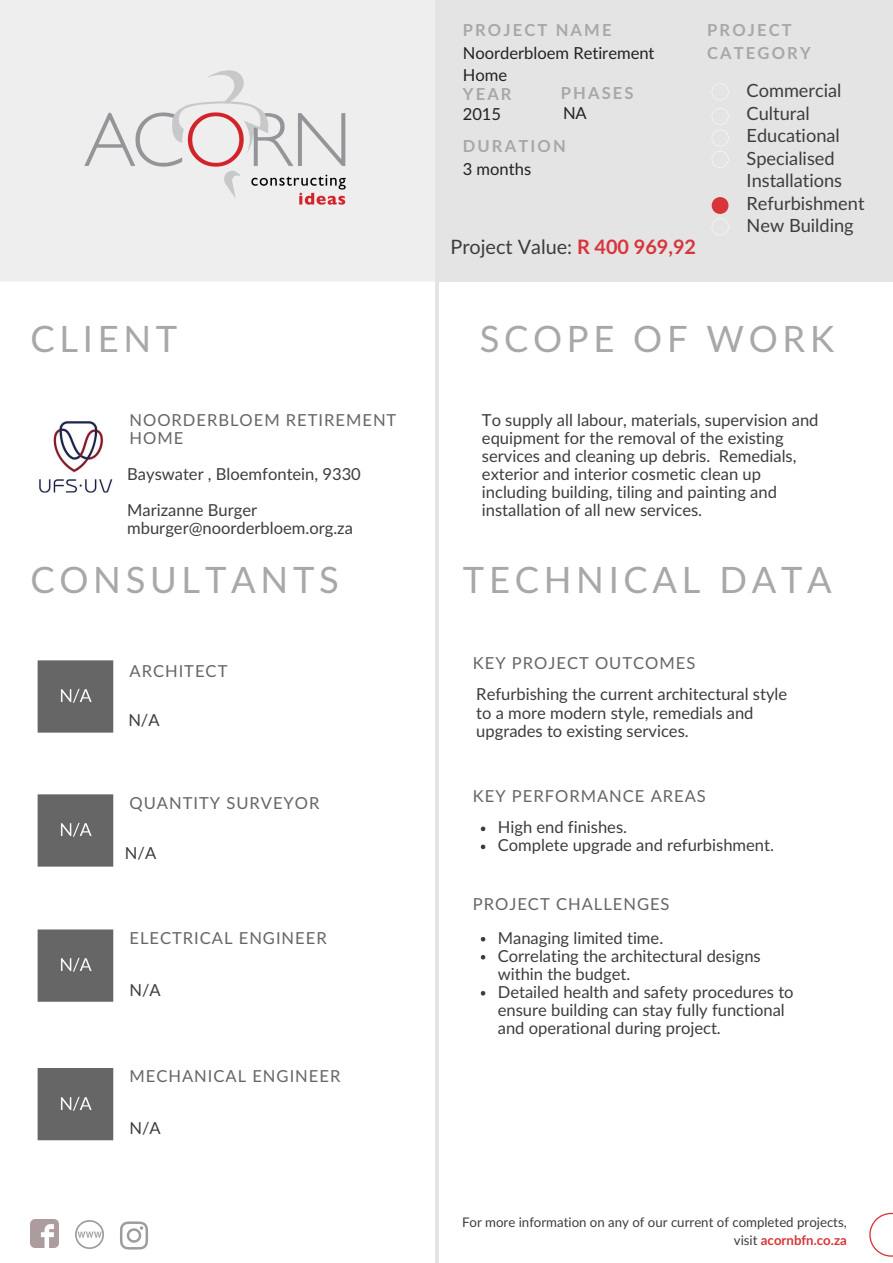
<style>
.page{position:relative;width:893px;height:1263px;background:#fff}
.page>*{position:absolute;margin:0;border:0;box-sizing:border-box;transform-origin:0 0}
.t1{font:36.3px "Lato Latin";letter-spacing:.13em;color:#a8a8a8}
.t2{font:19.8px "Lato Latin";color:#3c3d3c}
.t3{font:18.15px/22.5px "Lato Latin";color:#3c3d3c}
.t4{font:16.5px/18px "Lato Latin";color:#3c3d3c}
.t5{font:16.5px/18px "Lato Latin";letter-spacing:.06em;color:#666}
.t6{font:700 16.5px/22.5px "Lato";letter-spacing:.13em;color:#a8a8a8}
.t7{font:16.5px/22.5px "Lato Latin";color:#222}
.t8{font:13.2px "Lato Latin";color:#3c3d3c}
.t9{font:700 13.2px "Lato";color:#d8353a}
.s1{font-family:"Lato";font-weight:700;color:#d8353a}
.s2{font-family:"Lato Latin";font-weight:400;color:#3c3d3c}
</style>
<div class="page">
<div style="left:0;top:0;width:435px;height:281px;background:#eee"></div>
<div style="left:438px;top:0;width:455px;height:281px;background:#e4e4e4"></div>
<svg style="left:481px;top:827px;width:4px;height:4px"></svg>
<svg style="left:481px;top:845px;width:4px;height:4px"></svg>
<svg style="left:481px;top:937px;width:4px;height:4px"></svg>
<svg style="left:481px;top:955px;width:4px;height:4px"></svg>
<svg style="left:481px;top:991px;width:4px;height:4px"></svg>
<img style="left:75px;top:1221px;width:29px;height:28px">
<img style="left:120px;top:1221px;width:28px;height:29px">
<img style="left:30px;top:1219px;width:29px;height:29px">
<img style="left:80px;top:66px;width:270px;height:142px">
<hr style="left:435px;top:0;width:4px;height:1263px;background:#e4e4e4">
<svg style="left:869px;top:1213px;width:24px;height:44px"></svg>
<svg style="left:37px;top:794px;width:77px;height:73px;background:#6d6d6d"></svg>
<svg style="left:37px;top:929px;width:77px;height:73px;background:#6d6d6d"></svg>
<svg style="left:37px;top:1068px;width:77px;height:73px;background:#6d6d6d"></svg>
<svg style="left:712px;top:83px;width:16px;height:17px"></svg>
<svg style="left:712px;top:108px;width:16px;height:60px"></svg>
<svg style="left:712px;top:197px;width:16px;height:38px"></svg>
<svg style="left:39px;top:421px;width:74px;height:72px"></svg>
<svg style="left:37px;top:660px;width:77px;height:73px;background:#6d6d6d"></svg>
<p class="t6" style="left:463px;top:18px;width:150px">PROJECT NAME</p>
<p class="t7" style="left:463px;top:41px;width:193px">Noorderbloem Retirement<br>Home</p>
<p class="t7" style="left:463px;top:103px;width:40px">2015</p>
<p class="t7" style="left:563px;top:102px;width:25px">NA</p>
<p class="t6" style="left:561px;top:82px;width:74px">PHASES</p>
<p class="t6" style="left:463px;top:83px;width:50px">YEAR</p>
<p class="t6" style="left:463px;top:135px;width:104px">DURATION</p>
<p class="t7" style="left:463px;top:157px;width:70px">3 months</p>
<p class="t2" style="left:450px;top:235px;width:247px">Project Value: <span class="s1">R 400 969,92</span></p>
<p class="t6" style="left:707px;top:18px;width:105px">PROJECT<br>CATEGORY</p>
<p class="t3" style="left:747px;top:79px;width:119px">Commercial<br>Cultural<br>Educational<br>Specialised<br>Installations<br>Refurbishment<br>New Building</p>
<h1 class="t1" style="left:30px;top:317px;width:148px">CLIENT</h1>
<h1 class="t1" style="left:480px;top:317px;width:356px">SCOPE OF WORK</h1>
<p class="t5" style="left:129px;top:411px;width:268px">NOORDERBLOEM RETIREMENT<br>HOME</p>
<p class="t4" style="left:127px;top:455px;width:235px;line-height:36px">Bayswater , Bloemfontein, 9330<br>Marizanne Burger</p>
<p class="t4" style="left:127px;top:518px;width:227px">mburger@noorderbloem.org.za</p>
<h1 class="t1" style="left:30px;top:558px;width:310px">CONSULTANTS</h1>
<p class="t5" style="left:129px;top:661px;width:99px">ARCHITECT</p>
<p class="t4" style="left:128px;top:711px;width:33px">N/A</p>
<p class="t5" style="left:129px;top:793px;width:191px">QUANTITY SURVEYOR</p>
<p class="t4" style="left:125px;top:844px;width:33px">N/A</p>
<p class="t5" style="left:129px;top:928px;width:199px">ELECTRICAL ENGINEER</p>
<p class="t4" style="left:129px;top:980px;width:33px">N/A</p>
<p class="t5" style="left:129px;top:1067px;width:212px">MECHANICAL ENGINEER</p>
<p class="t4" style="left:129px;top:1119px;width:33px">N/A</p>
<p class="t4" style="left:482px;top:410px;width:338px">To supply all labour, materials, supervision and equipment for the removal of the existing services and cleaning up debris. Remedials, exterior and interior cosmetic clean up including building, tiling and painting and installation of all new services.</p>
<h1 class="t1" style="left:463px;top:558px;width:371px">TECHNICAL DATA</h1>
<p class="t5" style="left:473px;top:653px;width:224px">KEY PROJECT OUTCOMES</p>
<p class="t4" style="left:476px;top:685px;width:312px">Refurbishing the current architectural style to a more modern style, remedials and upgrades to existing services.</p>
<p class="t5" style="left:473px;top:786px;width:235px">KEY PERFORMANCE AREAS</p>
<p class="t4" style="left:498px;top:818px;width:278px">High end finishes.<br>Complete upgrade and refurbishment.</p>
<p class="t5" style="left:473px;top:894px;width:198px">PROJECT CHALLENGES</p>
<p class="t4" style="left:498px;top:928px;width:297px">Managing limited time.<br>Correlating the architectural designs within the budget.<br>Detailed health and safety procedures to ensure building can stay fully functional and operational during project.</p>
<p class="t8" style="left:462px;top:1214px;width:386px">For more information on any of our current of completed projects,</p>
<p class="t9" style="left:734px;top:1232px;width:114px"><span class="s2">visit</span> acornbfn.co.za</p>
</div>
